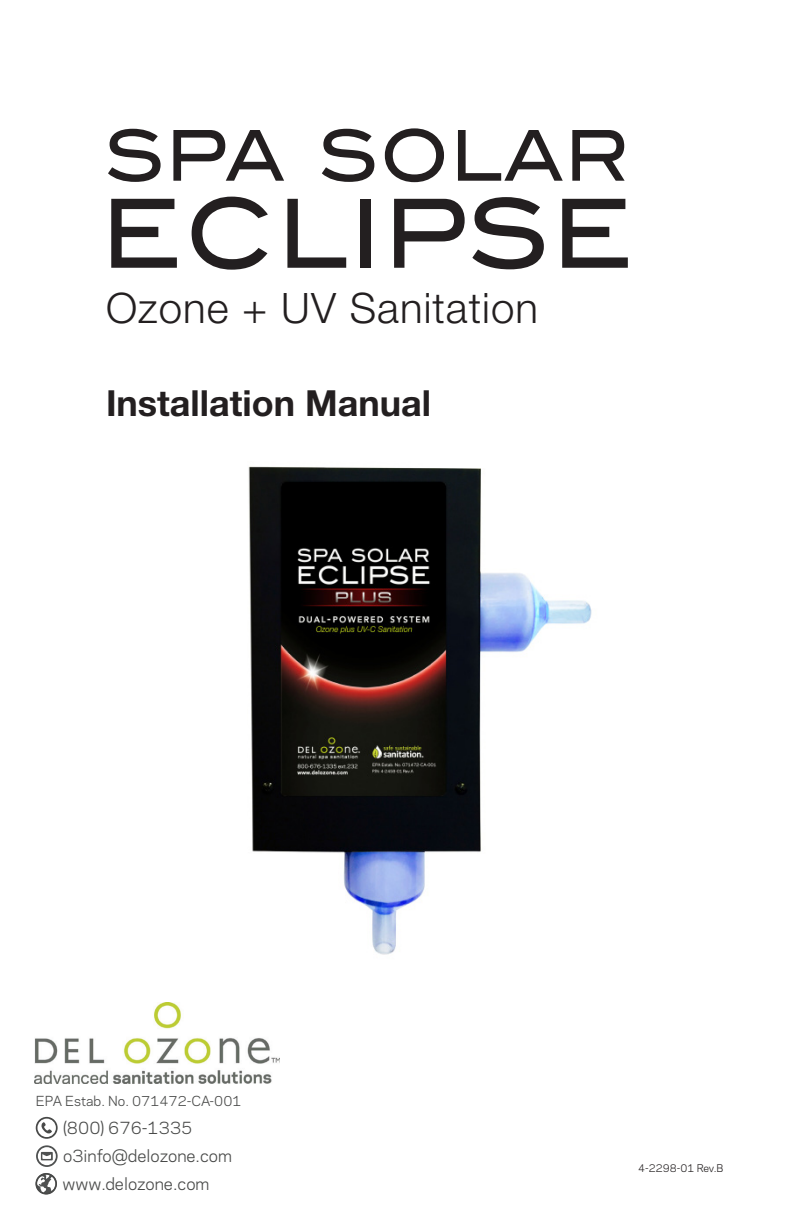
<style>
.page{position:relative;width:792px;height:1224px;background:#fff}
.page>*{position:absolute;margin:0;border:0;box-sizing:border-box;transform-origin:0 0}
.t1{font:300 42px "Helvetica Neue LT Std";letter-spacing:.025em;color:#231f20}
.t2{font:700 36px "Helvetica Neue LT Std";color:#231f20}
.t3{font:16px/28px "Galaxie Polaris";color:#484948}
.t4{font:13px "Galaxie Polaris";color:#484948}
.t5{font:10px "Galaxie Polaris";color:#231f20}
</style>
<div class="page">
<svg style="left:108px;top:129px;width:53px;height:53px"></svg>
<svg style="left:173px;top:130px;width:111px;height:51px"></svg>
<svg style="left:322px;top:129px;width:52px;height:53px"></svg>
<svg style="left:385px;top:128px;width:59px;height:54px"></svg>
<svg style="left:458px;top:130px;width:105px;height:51px"></svg>
<svg style="left:572px;top:130px;width:53px;height:51px"></svg>
<svg style="left:111px;top:199px;width:66px;height:69px"></svg>
<svg style="left:192px;top:197px;width:76px;height:73px"></svg>
<svg style="left:287px;top:199px;width:59px;height:69px"></svg>
<div style="left:361px;top:199px;width:10px;height:69px;background:#231f20"></div>
<svg style="left:394px;top:199px;width:71px;height:69px"></svg>
<svg style="left:472px;top:197px;width:72px;height:72px"></svg>
<svg style="left:562px;top:199px;width:66px;height:69px"></svg>
<img style="left:248px;top:466px;width:344px;height:489px">
<svg style="left:36px;top:1145px;width:22px;height:22px"></svg>
<svg style="left:36px;top:1117px;width:22px;height:22px"></svg>
<svg style="left:35px;top:1173px;width:22px;height:22px"></svg>
<img style="left:35px;top:1002px;width:245px;height:81px">
<p class="t1" style="left:106px;top:283px;width:434px">Ozone + UV Sanitation</p>
<p class="t2" style="left:106px;top:381px;width:327px">Installation Manual</p>
<p class="t4" style="left:36px;top:1092px;width:207px">EPA Estab. No. 071472-CA-001</p>
<p class="t3" style="left:63px;top:1113px;width:171px">(800) 676-1335 o3info@delozone.com www.delozone.com</p>
<p class="t5" style="left:638px;top:1161px;width:87px">4-2298-01 Rev.B</p>
</div>
